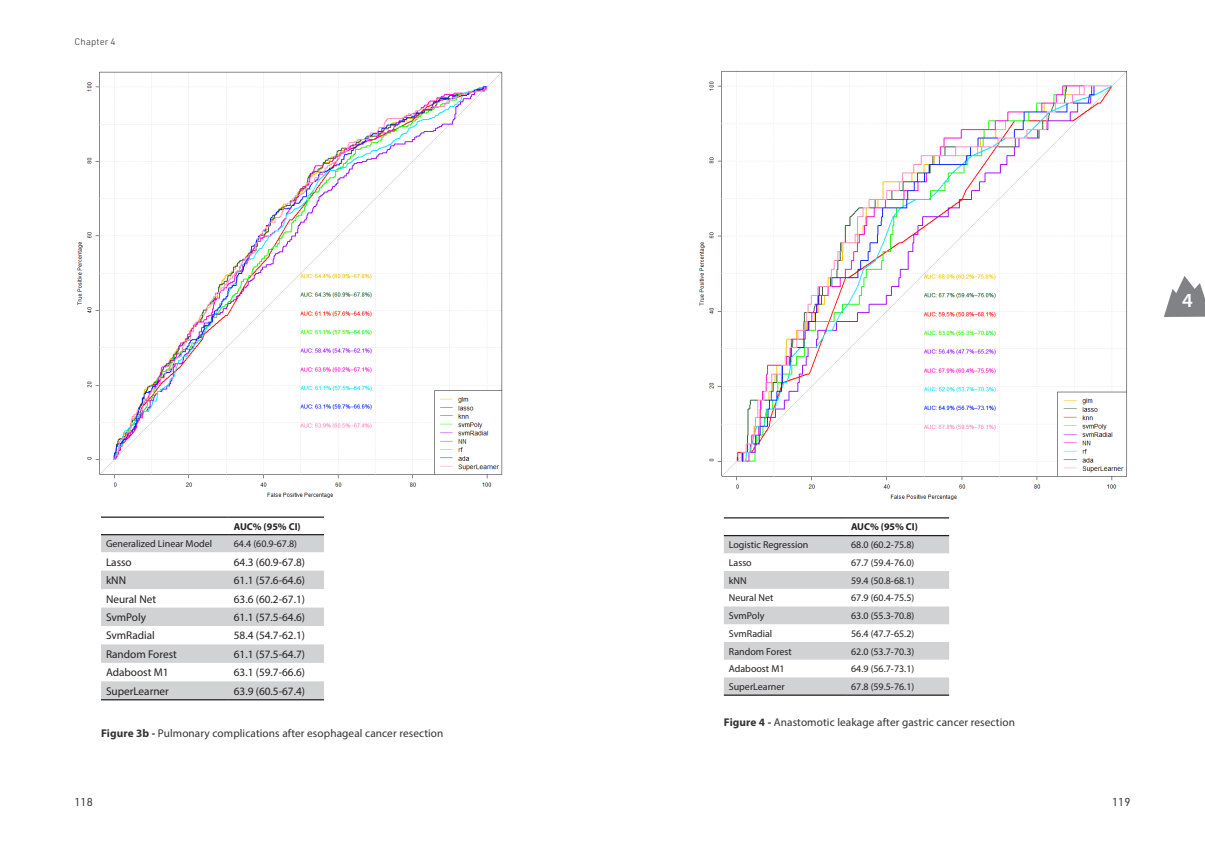
<style>
.page{position:relative;width:1205px;height:851px;background:#fff}
.page>*{position:absolute;margin:0;border:0;box-sizing:border-box;transform-origin:0 0}
.t1{font:600 20px "Myriad Pro";color:#fff}
.table_body{font:11.25px "Myriad Pro";color:#231f20}
.fig-caption{font:11.25px "Myriad Pro";letter-spacing:.01em;color:#333233}
.t2{font:11.25px "URWDIN";letter-spacing:.01em;color:#333233}
.table_body-2{font:10px "Myriad Pro";color:#231f20}
.table_body-3{font:700 10px "Myriad Pro";color:#231f20}
.t3{font:300 9.38px "URWDIN";letter-spacing:.02em;color:#312f30}
.s1{font-weight:700}
</style>
<div class="page">
<svg style="left:1164px;top:276px;width:41px;height:41px"></svg>
<img style="left:77px;top:71px;width:426px;height:427px">
<svg style="left:101px;top:535px;width:223px;height:164px"></svg>
<hr style="left:101px;top:516px;width:128px;height:1px;background:#231f20">
<hr style="left:229px;top:516px;width:95px;height:1px;background:#231f20">
<hr style="left:101px;top:534px;width:128px;height:1px;background:#231f20">
<hr style="left:229px;top:534px;width:95px;height:1px;background:#231f20">
<hr style="left:101px;top:699px;width:128px;height:1px;background:#231f20">
<hr style="left:229px;top:699px;width:95px;height:1px;background:#231f20">
<img style="left:699px;top:71px;width:428px;height:429px">
<svg style="left:724px;top:536px;width:225px;height:158px"></svg>
<hr style="left:724px;top:517px;width:122px;height:1px;background:#231f20">
<hr style="left:846px;top:517px;width:103px;height:1px;background:#231f20">
<hr style="left:724px;top:535px;width:122px;height:1px;background:#231f20">
<hr style="left:846px;top:535px;width:103px;height:1px;background:#231f20">
<hr style="left:724px;top:694px;width:122px;height:1px;background:#231f20">
<hr style="left:846px;top:694px;width:103px;height:1px;background:#231f20">
<p class="t3" style="left:74px;top:35px;width:43px">Chapter 4</p>
<h1 class="t1" style="left:1182px;top:287px;width:12px">4</h1>
<p class="table_body-3" style="left:234px;top:519px;width:68px">AUC% (95% CI)</p>
<p class="table_body-2" style="left:106px;top:537px;width:108px">Generalized Linear Model</p>
<p class="table_body-2" style="left:234px;top:537px;width:65px">64.4 (60.9-67.8)</p>
<p class="table_body" style="left:106px;top:555px;width:27px">Lasso</p>
<p class="table_body" style="left:234px;top:555px;width:73px">64.3 (60.9-67.8)</p>
<p class="table_body" style="left:106px;top:573px;width:22px">kNN</p>
<p class="table_body" style="left:234px;top:573px;width:73px">61.1 (57.6-64.6)</p>
<p class="table_body" style="left:106px;top:591px;width:52px">Neural Net</p>
<p class="table_body" style="left:234px;top:591px;width:73px">63.6 (60.2-67.1)</p>
<p class="table_body" style="left:106px;top:610px;width:42px">SvmPoly</p>
<p class="table_body" style="left:234px;top:610px;width:73px">61.1 (57.5-64.6)</p>
<p class="table_body" style="left:106px;top:628px;width:50px">SvmRadial</p>
<p class="table_body" style="left:234px;top:628px;width:73px">58.4 (54.7-62.1)</p>
<p class="table_body" style="left:106px;top:647px;width:72px">Random Forest</p>
<p class="table_body" style="left:234px;top:647px;width:73px">61.1 (57.5-64.7)</p>
<p class="table_body" style="left:106px;top:665px;width:64px">Adaboost M1</p>
<p class="table_body" style="left:234px;top:665px;width:73px">63.1 (59.7-66.6)</p>
<p class="table_body" style="left:106px;top:684px;width:64px">SuperLearner</p>
<p class="table_body" style="left:234px;top:684px;width:73px">63.9 (60.5-67.4)</p>
<p class="fig-caption" style="left:101px;top:726px;width:344px"><span class="s1">Figure 3b -</span> Pulmonary complications after esophageal cancer resection</p>
<p class="table_body-3" style="left:851px;top:520px;width:68px">AUC% (95% CI)</p>
<p class="table_body-2" style="left:729px;top:538px;width:81px">Logistic Regression</p>
<p class="table_body-2" style="left:851px;top:538px;width:65px">68.0 (60.2-75.8)</p>
<p class="table_body-2" style="left:729px;top:556px;width:24px">Lasso</p>
<p class="table_body-2" style="left:851px;top:556px;width:65px">67.7 (59.4-76.0)</p>
<p class="table_body-2" style="left:729px;top:574px;width:19px">kNN</p>
<p class="table_body-2" style="left:851px;top:574px;width:65px">59.4 (50.8-68.1)</p>
<p class="table_body-2" style="left:729px;top:591px;width:46px">Neural Net</p>
<p class="table_body-2" style="left:851px;top:591px;width:65px">67.9 (60.4-75.5)</p>
<p class="table_body-2" style="left:729px;top:609px;width:37px">SvmPoly</p>
<p class="table_body-2" style="left:851px;top:609px;width:65px">63.0 (55.3-70.8)</p>
<p class="table_body-2" style="left:729px;top:627px;width:45px">SvmRadial</p>
<p class="table_body-2" style="left:851px;top:627px;width:65px">56.4 (47.7-65.2)</p>
<p class="table_body-2" style="left:729px;top:645px;width:64px">Random Forest</p>
<p class="table_body-2" style="left:851px;top:645px;width:65px">62.0 (53.7-70.3)</p>
<p class="table_body-2" style="left:729px;top:662px;width:57px">Adaboost M1</p>
<p class="table_body-2" style="left:851px;top:662px;width:65px">64.9 (56.7-73.1)</p>
<p class="table_body-2" style="left:729px;top:680px;width:57px">SuperLearner</p>
<p class="table_body-2" style="left:851px;top:680px;width:65px">67.8 (59.5-76.1)</p>
<p class="fig-caption" style="left:724px;top:714px;width:293px"><span class="s1">Figure 4 -</span> Anastomotic leakage after gastric cancer resection</p>
<p class="t2" style="left:74px;top:794px;width:20px">118</p>
<p class="t2" style="left:1112px;top:794px;width:20px">119</p>
</div>
